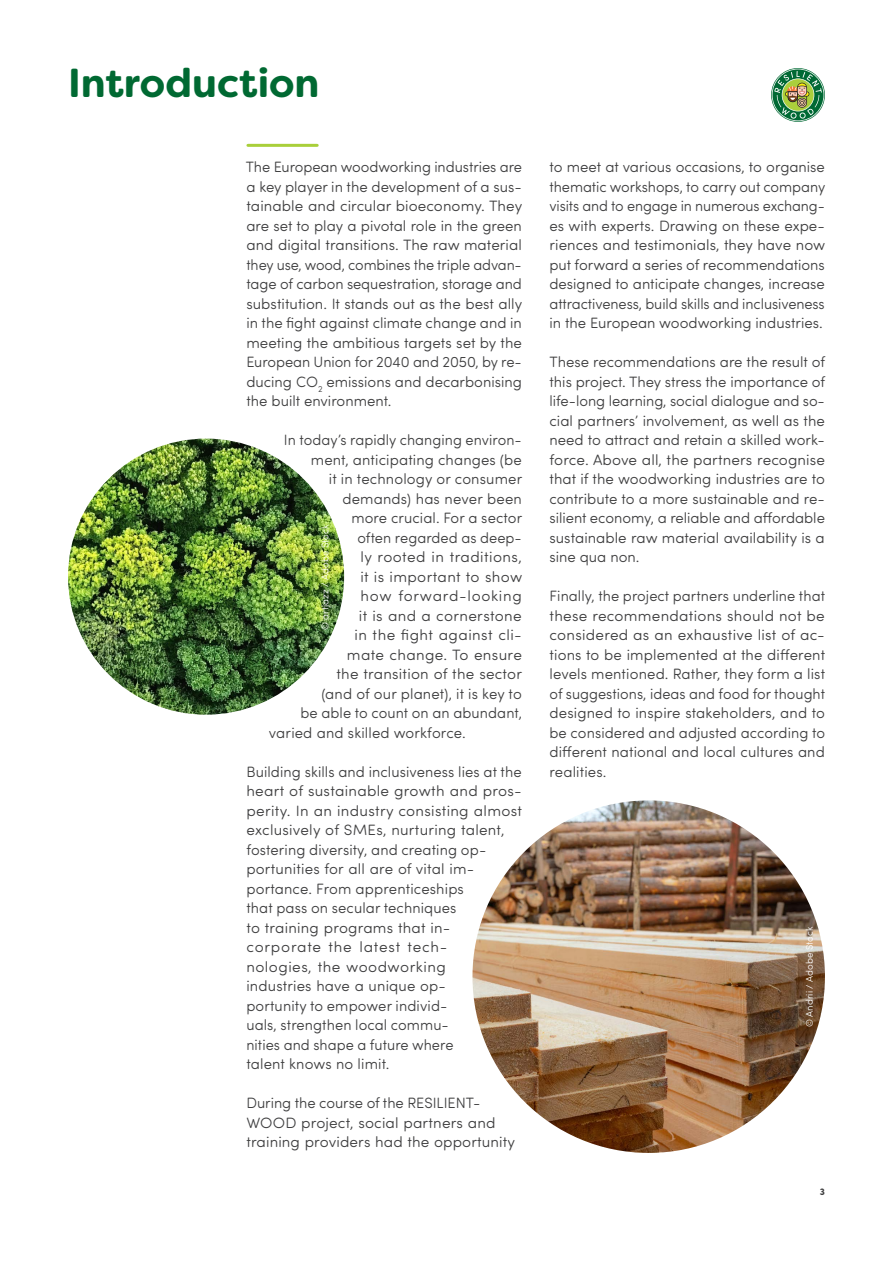
<style>
.page{position:relative;width:893px;height:1263px;background:#fff}
.page>*{position:absolute;margin:0;border:0;box-sizing:border-box;transform-origin:0 0}
.t1{font:700 40.5px "Filson Soft";color:#006932}
.t2{font:300 15px/19.5px "Sofia Pro Soft";letter-spacing:.01em;color:#3e3e3f;text-align:justify}
.t3{font:300 15px "Sofia Pro Soft";letter-spacing:.03em;color:#3e3e3f}
.t4{font:300 15px "Sofia Pro Soft";letter-spacing:.045em;color:#3e3e3f}
.t5{font:300 9.75px "Sofia Pro Soft";letter-spacing:.005em;color:#fff}
.t6{font:700 9.75px "Sofia Pro Soft";color:#3e3e3f}
</style>
<div class="page">
<svg style="left:771px;top:68px;width:54px;height:54px"></svg>
<hr style="left:248px;top:144px;width:69px;height:3px;background:#a9cf3a">
<img style="left:68px;top:439px;width:276px;height:276px;border-radius:138px">
<img style="left:472px;top:800px;width:353px;height:353px;border-radius:176px">
<h1 class="t1" style="left:68px;top:57px;width:253px">Introduction</h1>
<p class="t2" style="left:246px;top:157px;width:278px">The European woodworking industries are a key player in the development of a sus&shy;tainable and circular bioeconomy. They are set to play a pivotal role in the green and digital transitions. The raw material they use, wood, combines the triple advan&shy;tage of carbon sequestration, storage and substitution. It stands out as the best ally in the fight against climate change and in meeting the ambitious targets set by the European Union for 2040 and 2050, by re&shy;ducing CO<sub>2</sub> emissions and decarbonising the built environment.</p>
<p class="t2" style="left:284px;top:430px;width:239px">In today’s rapidly changing environ-</p>
<p class="t2" style="left:311px;top:449px;width:212px">ment, anticipating changes (be</p>
<p class="t2" style="left:329px;top:469px;width:195px">it in technology or consumer</p>
<p class="t2" style="left:342px;top:488px;width:181px">demands) has never been</p>
<p class="t2" style="left:351px;top:508px;width:172px">more crucial. For a sector</p>
<p class="t2" style="left:357px;top:527px;width:166px">often regarded as deep-</p>
<p class="t3" style="left:360px;top:547px;width:163px">ly rooted in traditions,</p>
<p class="t2" style="left:360px;top:566px;width:163px">it is important to show</p>
<p class="t4" style="left:360px;top:586px;width:163px">how forward-looking</p>
<p class="t2" style="left:359px;top:605px;width:164px">it is and a cornerstone</p>
<p class="t3" style="left:354px;top:625px;width:169px">in the fight against cli-</p>
<p class="t2" style="left:347px;top:644px;width:176px">mate change. To ensure</p>
<p class="t2" style="left:336px;top:664px;width:187px">the transition of the sector</p>
<p class="t2" style="left:321px;top:683px;width:202px">(and of our planet), it is key to</p>
<p class="t2" style="left:300px;top:703px;width:223px">be able to count on an abundant,</p>
<p class="t2" style="left:269px;top:722px;width:198px">varied and skilled workforce.</p>
<p class="t2" style="left:246px;top:761px;width:277px;text-align:left">Building skills and inclusiveness lies at the heart of sustainable growth and pros&shy;perity. In an industry consisting almost exclusively of SMEs, nurturing talent, fostering diversity, and creating op&shy;portunities for all are of vital im&shy;portance. From apprenticeships<br>that pass on secular techniques<br>to training programs that in&shy;corporate the latest tech-<br>nologies, the woodworking<br>industries have a unique op-<br>portunity to empower individ-<br>uals, strengthen local commu-<br>nities and shape a future where<br>talent knows no limit.</p>
<p class="t2" style="left:246px;top:1093px;width:270px;text-align:left">During the course of the RESILIENT-<br>WOOD project, social partners and training providers had the opportunity</p>
<p class="t5" style="left:319px;top:630px;width:107px;rotate:-90deg">© artjazz / Adobe Stock</p>
<p class="t2" style="left:549px;top:157px;width:277px">to meet at various occasions, to organise thematic workshops, to carry out company visits and to engage in numerous exchang&shy;es with experts. Drawing on these expe&shy;riences and testimonials, they have now put forward a series of recommendations designed to anticipate changes, increase attractiveness, build skills and inclusiveness in the European woodworking industries.</p>
<p class="t2" style="left:549px;top:352px;width:277px">These recommendations are the result of this project. They stress the importance of life-long learning, social dialogue and so&shy;cial partners’ involvement, as well as the need to attract and retain a skilled work&shy;force. Above all, the partners recognise that if the woodworking industries are to contribute to a more sustainable and re&shy;silient economy, a reliable and affordable sustainable raw material availability is a sine qua non.</p>
<p class="t2" style="left:549px;top:586px;width:277px">Finally, the project partners underline that these recommendations should not be considered as an exhaustive list of ac&shy;tions to be implemented at the different levels mentioned. Rather, they form a list of suggestions, ideas and food for thought designed to inspire stakeholders, and to be considered and adjusted according to different national and local cultures and realities.</p>
<p class="t5" style="left:803px;top:1027px;width:102px;rotate:-90deg">© Andrii / Adobe Stock</p>
<p class="t6" style="left:820px;top:1184px;width:7px">3</p>
</div>
